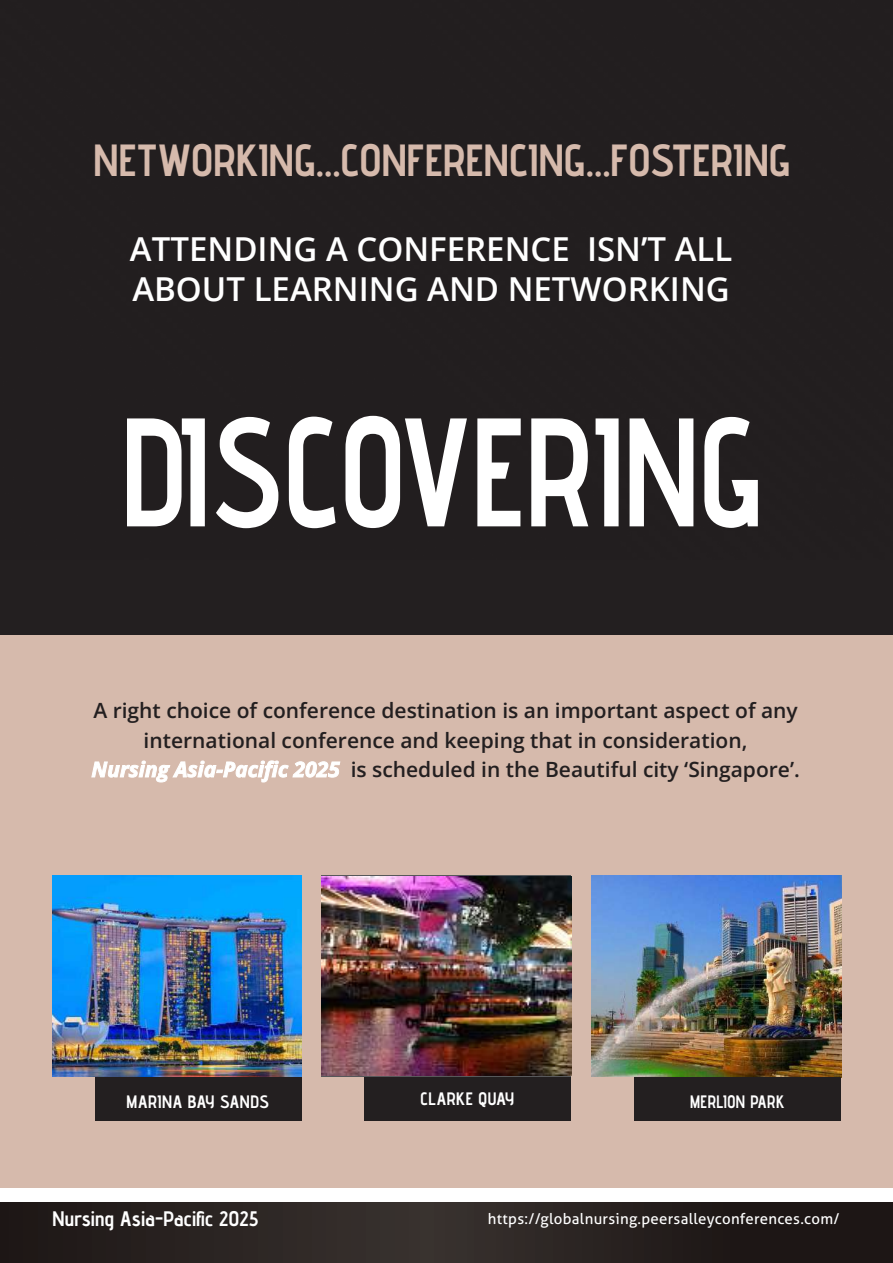
<style>
.page{position:relative;width:893px;height:1263px;background:#fff}
.page>*{position:absolute;margin:0;border:0;box-sizing:border-box;transform-origin:0 0}
.t1{font:700 154.2px "Advent Pro";letter-spacing:.005em;color:#fff;scale:.84 1}
.t2{font:700 45px "Advent Pro";letter-spacing:.005em;color:#d6baac}
.t3{font:600 33px/39.6px "Open Sans";color:#fff}
.t4{font:600 21px/29.4px "Open Sans";color:#231f20;text-align:center}
.t5{font:700 21px "Advent Pro";letter-spacing:.01em;color:#fff}
.t6{font:700 18px "Advent Pro";letter-spacing:.025em;color:#fff}
.t7{font:700 18px "Advent Pro";letter-spacing:.025em;color:#fff;scale:.9 1}
.t8{font:15px "Aller";letter-spacing:.02em;color:#fff}
.s1{font-weight:700;font-style:italic;color:#fff}
</style>
<div class="page">
<div style="left:0;top:17px;width:893px;height:1246px;background:#d6baac"></div>
<div style="left:0;top:0;width:893px;height:634px;background:#231f20"></div>
<img style="left:52px;top:875px;width:250px;height:202px">
<div style="left:94px;top:1077px;width:208px;height:44px;background:#231f20"></div>
<img style="left:322px;top:877px;width:249px;height:199px">
<div style="left:363px;top:1077px;width:208px;height:44px;background:#231f20"></div>
<div style="left:322px;top:1077px;width:42px;height:44px;background:#d6baac"></div>
<img style="left:592px;top:875px;width:249px;height:202px">
<div style="left:633px;top:1077px;width:208px;height:44px;background:#231f20"></div>
<div style="left:592px;top:1077px;width:42px;height:44px;background:#d6baac"></div>
<svg style="left:0;top:1202px;width:893px;height:61px;background:#28211f"></svg>
<div style="left:0;top:1188px;width:893px;height:14px;background:#fff"></div>
<h2 class="t2" style="left:94px;top:132px;width:698px">NETWORKING...CONFERENCING...FOSTERING</h2>
<h3 class="t3" style="left:130px;top:229px;width:604px">ATTENDING A CONFERENCE ISN’T ALL<br>ABOUT LEARNING AND NETWORKING</h3>
<h1 class="t1" style="left:122px;top:378px;width:764px">DISCOVERING</h1>
<p class="t4" style="left:91px;top:695px;width:710px">A right choice of conference destination is an important aspect of any international conference and keeping that in consideration,<br><span class="s1">Nursing Asia-Pacific 2025</span> is scheduled in the Beautiful city ‘Singapore’.</p>
<p class="t6" style="left:127px;top:1090px;width:144px">MARINA BAY SANDS</p>
<p class="t6" style="left:420px;top:1088px;width:95px">CLARKE QUAY</p>
<p class="t7" style="left:690px;top:1090px;width:106px">MERLION PARK</p>
<p class="t5" style="left:52px;top:1205px;width:207px">Nursing Asia-Pacific 2025</p>
<p class="t8" style="left:488px;top:1209px;width:353px">https://globalnursing.peersalleyconferences.com/</p>
</div>
